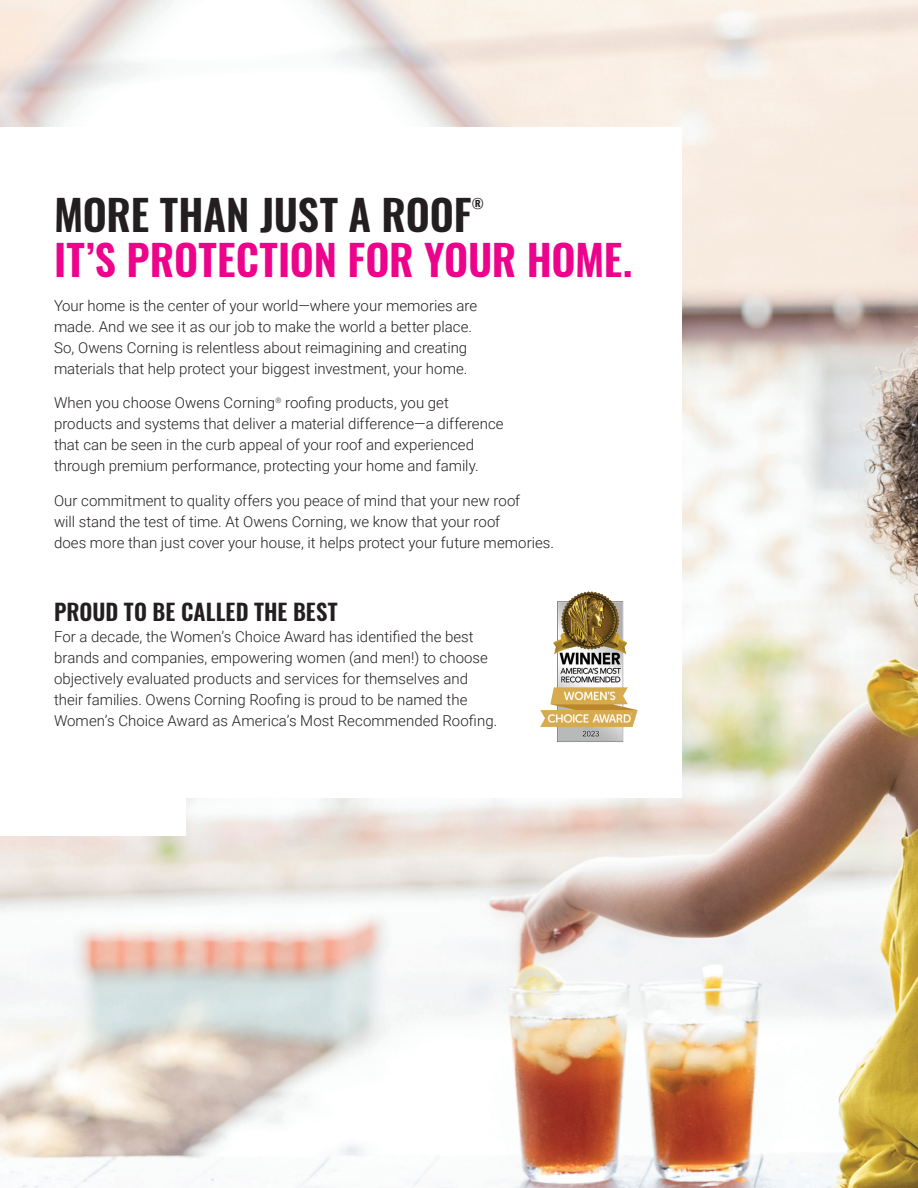
<style>
.page{position:relative;width:918px;height:1188px;background:#fff}
.page>*{position:absolute;margin:0;border:0;box-sizing:border-box;transform-origin:0 0}
.t1{font:600 42px "Oswald";letter-spacing:-.005em;color:#ed028c}
.t2{font:600 42px "Oswald";letter-spacing:-.005em;color:#231f20}
.t3{font:600 22.5px "Oswald";letter-spacing:.005em;color:#231f20}
.t4{font:300 15px/21px "Roboto";color:#231f20}
.t5{font:600 13.5px "Oswald";color:#231f20}
</style>
<div class="page">
<img style="left:0;top:0;width:918px;height:1188px">
<div style="left:0;top:128px;width:682px;height:670px;background:#fff"></div>
<div style="left:0;top:750px;width:185px;height:86px;background:#fff"></div>
<img style="left:540px;top:591px;width:98px;height:151px">
<p class="t2" style="left:54px;top:193px;width:419px">MORE THAN JUST A ROOF</p>
<p class="t5" style="left:472px;top:197px;width:14px">®</p>
<p class="t1" style="left:54px;top:238px;width:580px">IT’S PROTECTION FOR YOUR HOME.</p>
<p class="t4" style="left:54px;top:295px;width:425px">Your home is the center of your world—where your memories are made. And we see it as our job to make the world a better place.<br>So, Owens Corning is relentless about reimagining and creating materials that help protect your biggest investment, your home.</p>
<p class="t4" style="left:54px;top:392px;width:451px">When you choose Owens Corning<sup>®</sup> roofing products, you get products and systems that deliver a material difference—a difference that can be seen in the curb appeal of your roof and experienced through premium performance, protecting your home and family.</p>
<p class="t4" style="left:54px;top:489px;width:502px">Our commitment to quality offers you peace of mind that your new roof<br>will stand the test of time. At Owens Corning, we know that your roof<br>does more than just cover your house, it helps protect your future memories.</p>
<p class="t3" style="left:54px;top:600px;width:285px">PROUD TO BE CALLED THE BEST</p>
<p class="t4" style="left:54px;top:626px;width:445px">For a decade, the Women’s Choice Award has identified the best brands and companies, empowering women (and men!) to choose objectively evaluated products and services for themselves and their families. Owens Corning Roofing is proud to be named the Women’s Choice Award as America’s Most Recommended Roofing.</p>
</div>
